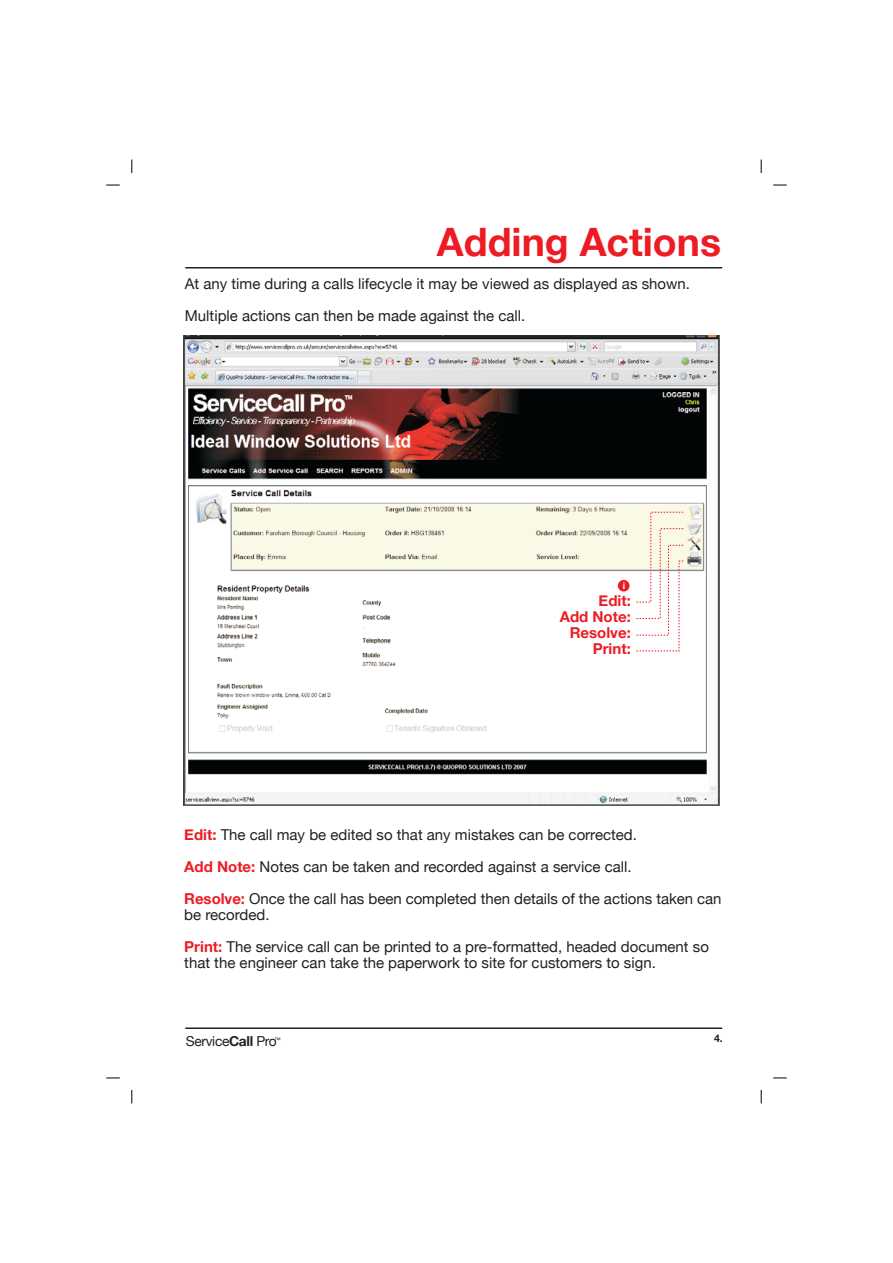
<style>
.page{position:relative;width:893px;height:1263px;background:#fff}
.page>*{position:absolute;margin:0;border:0;box-sizing:border-box;transform-origin:0 0}
.t1{font:700 39.15px "Helvetica Neue";color:#ed1c24}
.t2{font:15px/32.1px "Helvetica Neue";color:#231f20}
.t3{font:700 15px/16px "Helvetica Neue";color:#ed1c24;text-align:right}
.t4{font:13.8px "Helvetica Neue";letter-spacing:-.025em;color:#231f20}
.t5{font:700 10.5px "Helvetica Neue";color:#231f20}
.t6{font:700 9.3px "Helvetica Neue";color:#fff}
.s1{font-weight:700;color:#ed1c24}
.s2{font-weight:700}
</style>
<div class="page">
<svg style="left:106px;top:1078px;width:14px;height:1px"></svg>
<svg style="left:132px;top:1090px;width:1px;height:13px"></svg>
<svg style="left:106px;top:185px;width:14px;height:1px"></svg>
<svg style="left:132px;top:160px;width:1px;height:13px"></svg>
<svg style="left:773px;top:185px;width:14px;height:1px"></svg>
<svg style="left:761px;top:160px;width:1px;height:13px"></svg>
<svg style="left:773px;top:1078px;width:14px;height:1px"></svg>
<svg style="left:761px;top:1090px;width:1px;height:13px"></svg>
<hr style="left:185px;top:267px;width:537px;height:2px;background:#231f20">
<hr style="left:185px;top:1028px;width:537px;height:1px;background:#231f20">
<img style="left:183px;top:336px;width:537px;height:470px">
<svg style="left:636px;top:511px;width:48px;height:141px"></svg>
<div style="left:618px;top:580px;width:11px;height:12px;background:#ed1c24;border-radius:50%"></div>
<h1 class="t1" style="left:437px;top:218px;width:286px">Adding Actions</h1>
<p class="t2" style="left:185px;top:267px;width:507px">At any time during a calls lifecycle it may be viewed as displayed as shown.<br>Multiple actions can then be made against the call.</p>
<p class="t6" style="left:623px;top:580px;width:4px">i</p>
<p class="t3" style="left:560px;top:592px;width:73px">Edit:<br>Add Note:<br>Resolve:<br>Print:</p>
<p class="t2" style="left:184px;top:819px;width:539px"><span class="s1">Edit:</span> The call may be edited so that any mistakes can be corrected.<br><span class="s1">Add Note:</span> Notes can be taken and recorded against a service call.<br><span class="s1">Resolve:</span> Once the call has been completed then details of the actions taken can</p>
<p class="t2" style="left:184px;top:899px;width:526px">be recorded.<br><span class="s1">Print:</span> The service call can be printed to a pre-formatted, headed document so</p>
<p class="t2" style="left:184px;top:947px;width:473px">that the engineer can take the paperwork to site for customers to sign.</p>
<p class="t4" style="left:186px;top:1033px;width:96px">Service<span class="s2">Call</span> Pro<sup>™</sup></p>
<p class="t5" style="left:714px;top:1031px;width:10px">4.</p>
</div>
